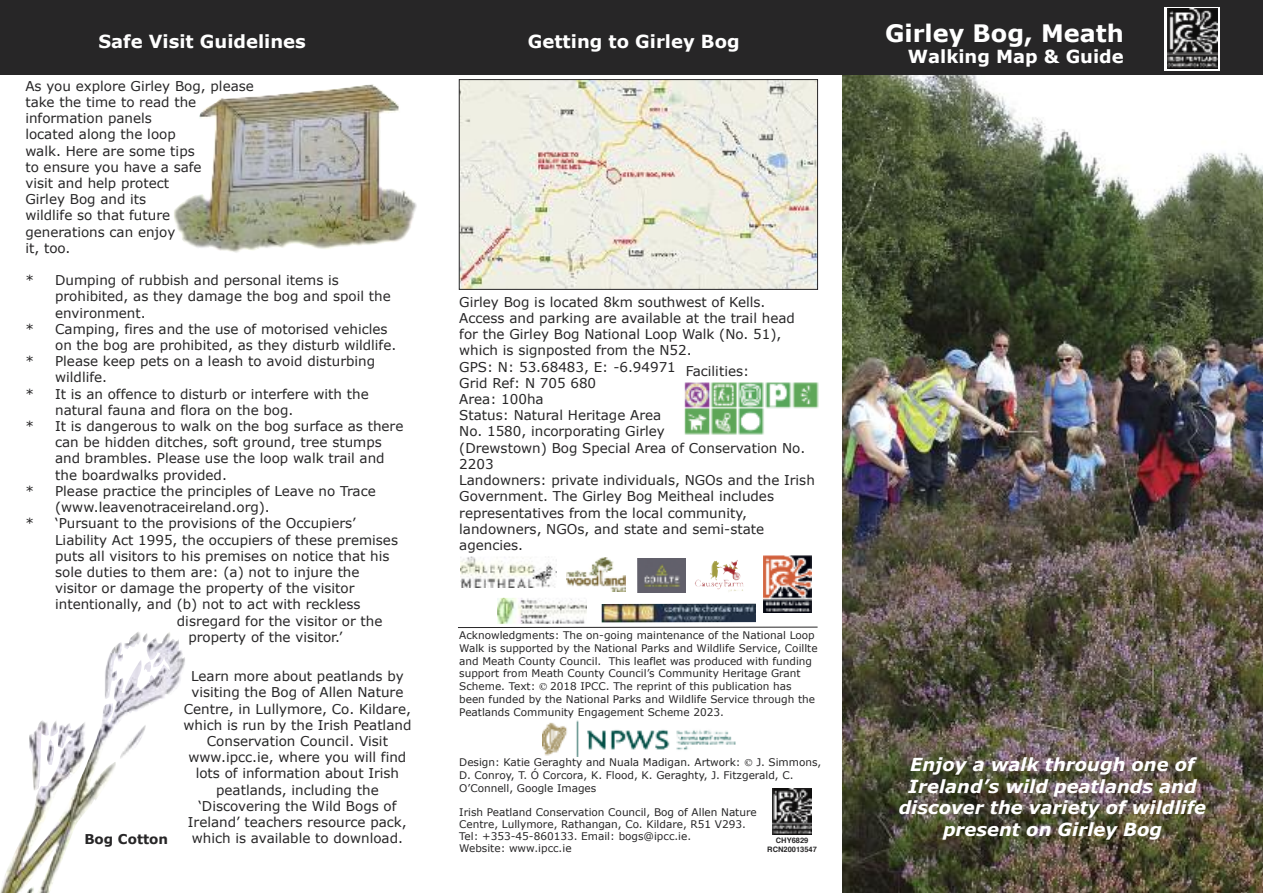
<style>
.page{position:relative;width:1263px;height:893px;background:#fff}
.page>*{position:absolute;margin:0;border:0;box-sizing:border-box;transform-origin:0 0}
.t1{font:700 24px "Verdana";color:#fff}
.t2{font:italic 700 18px/21.6px "Verdana";color:#fff;text-align:center}
.t3{font:700 18px "Verdana";color:#fff}
.t4{font:13.5px/16.2px "Verdana";color:#272627}
.t5{font:700 13.5px "Verdana";color:#272627}
.t6{font:10.5px/12.6px "Verdana";color:#272627}
.t7{font:700 7.5px/9px "Helvetica";color:#272627;text-align:center}
</style>
<div class="page">
<img style="left:843px;top:75px;width:420px;height:818px">
<div style="left:762px;top:555px;width:52px;height:61px;background:linear-gradient(to right,#fff,#fff)"></div>
<img style="left:763px;top:555px;width:48px;height:57px">
<img style="left:497px;top:598px;width:90px;height:26px">
<img style="left:566px;top:557px;width:59px;height:34px">
<svg style="left:637px;top:558px;width:58px;height:35px"></svg>
<img style="left:637px;top:558px;width:48px;height:34px">
<div style="left:0;top:0;width:1263px;height:75px;background:#272627"></div>
<img style="left:461px;top:81px;width:355px;height:207px">
<div style="left:459px;top:79px;width:359px;height:211px;border:1px solid #272627"></div>
<img style="left:174px;top:84px;width:243px;height:165px">
<img style="left:0;top:632px;width:185px;height:261px">
<img style="left:684px;top:382px;width:135px;height:53px">
<img style="left:602px;top:604px;width:154px;height:18px">
<img style="left:461px;top:557px;width:96px;height:31px">
<img style="left:695px;top:560px;width:45px;height:27px">
<hr style="left:458px;top:627px;width:359px;height:1px;background:#272627">
<img style="left:542px;top:720px;width:194px;height:37px">
<div style="left:1164px;top:7px;width:56px;height:63px;background:linear-gradient(to bottom,#fff,#fff)"></div>
<img style="left:1167px;top:9px;width:50px;height:59px">
<img style="left:772px;top:788px;width:40px;height:47px">
<h2 class="t3" style="left:98px;top:29px;width:209px">Safe Visit Guidelines</h2>
<h2 class="t3" style="left:528px;top:30px;width:213px">Getting to Girley Bog</h2>
<h1 class="t1" style="left:885px;top:18px;width:240px">Girley Bog, Meath</h1>
<h2 class="t3" style="left:908px;top:45px;width:217px">Walking Map &amp; Guide</h2>
<p class="t4" style="left:25px;top:77px;width:230px">As you explore Girley Bog, please take the time to read the information panels<br>located along the loop<br>walk. Here are some tips<br>to ensure you have a safe<br>visit and help protect<br>Girley Bog and its<br>wildlife so that future<br>generations can enjoy<br>it, too.</p>
<p class="t4" style="left:25px;top:272px;width:315px">* Dumping of rubbish and personal items is</p>
<p class="t4" style="left:55px;top:288px;width:337px">prohibited, as they damage the bog and spoil the</p>
<p class="t4" style="left:55px;top:304px;width:92px">environment.</p>
<p class="t4" style="left:25px;top:320px;width:364px">* Camping, fires and the use of motorised vehicles</p>
<p class="t4" style="left:55px;top:337px;width:343px">on the bog are prohibited, as they disturb wildlife.</p>
<p class="t4" style="left:25px;top:353px;width:351px">* Please keep pets on a leash to avoid disturbing</p>
<p class="t4" style="left:55px;top:369px;width:53px">wildlife.</p>
<p class="t4" style="left:25px;top:385px;width:345px">* It is an offence to disturb or interfere with the</p>
<p class="t4" style="left:55px;top:401px;width:240px">natural fauna and flora on the bog.</p>
<p class="t4" style="left:25px;top:418px;width:380px">* It is dangerous to walk on the bog surface as there</p>
<p class="t4" style="left:55px;top:434px;width:328px">can be hidden ditches, soft ground, tree stumps</p>
<p class="t4" style="left:55px;top:450px;width:331px">and brambles. Please use the loop walk trail and</p>
<p class="t4" style="left:55px;top:466px;width:173px">the boardwalks provided.</p>
<p class="t4" style="left:25px;top:482px;width:352px">* Please practice the principles of Leave no Trace</p>
<p class="t4" style="left:55px;top:499px;width:216px">(www.leavenotraceireland.org).</p>
<p class="t4" style="left:25px;top:515px;width:332px">* ‘Pursuant to the provisions of the Occupiers’</p>
<p class="t4" style="left:55px;top:531px;width:344px">Liability Act 1995, the occupiers of these premises</p>
<p class="t4" style="left:55px;top:547px;width:336px">puts all visitors to his premises on notice that his</p>
<p class="t4" style="left:55px;top:563px;width:306px">sole duties to them are: (a) not to injure the</p>
<p class="t4" style="left:55px;top:580px;width:301px">visitor or damage the property of the visitor</p>
<p class="t4" style="left:55px;top:596px;width:307px">intentionally, and (b) not to act with reckless</p>
<p class="t4" style="left:177px;top:612px;width:207px">disregard for the visitor or the</p>
<p class="t4" style="left:188px;top:628px;width:155px">property of the visitor.’</p>
<p class="t5" style="left:84px;top:831px;width:85px">Bog Cotton</p>
<p class="t4" style="left:183px;top:668px;width:229px;text-align:center">Learn more about peatlands by visiting the Bog of Allen Nature<br>Centre, in Lullymore, Co. Kildare, which is run by the Irish Peatland<br>Conservation Council. Visit www.ipcc.ie, where you will find lots of information about Irish peatlands, including the ‘Discovering the Wild Bogs of<br>Ireland’ teachers resource pack, which is available to download.</p>
<p class="t4" style="left:459px;top:293px;width:357px">Girley Bog is located 8km southwest of Kells.<br>Access and parking are available at the trail head for the Girley Bog National Loop Walk (No. 51), which is signposted from the N52.<br>GPS: N: 53.68483, E: -6.94971<br>Grid Ref: N 705 680<br>Area: 100ha<br>Status: Natural Heritage Area<br>No. 1580, incorporating Girley<br>(Drewstown) Bog Special Area of Conservation No.<br>2203<br>Landowners: private individuals, NGOs and the Irish Government. The Girley Bog Meitheal includes representatives from the local community, landowners, NGOs, and state and semi-state agencies.</p>
<p class="t4" style="left:686px;top:362px;width:65px">Facilities:</p>
<p class="t6" style="left:459px;top:629px;width:360px">Acknowledgments: The on-going maintenance of the National Loop Walk is supported by the National Parks and Wildlife Service, Coillte and Meath County Council. This leaflet was produced with funding support from Meath County Council’s Community Heritage Grant Scheme. Text:</p>
<p class="t6" style="left:459px;top:679px;width:357px;text-indent:91px">2018 IPCC. The reprint of this publication has been funded by the National Parks and Wildlife Service through the<br>Peatlands Community Engagement Scheme 2023.</p>
<p class="t6" style="left:459px;top:756px;width:283px">Design: Katie Geraghty and Nuala Madigan. Artwork:</p>
<p class="t6" style="left:459px;top:755px;width:364px;text-indent:297px">J. Simmons,<br>D. Conroy, T. Ó Corcora, K. Flood, K. Geraghty, J. Fitzgerald, C.<br>O’Connell, Google Images</p>
<p class="t6" style="left:459px;top:806px;width:299px;line-height:12px">Irish Peatland Conservation Council, Bog of Allen Nature Centre, Lullymore, Rathangan, Co. Kildare, R51 V293.<br>Tel: +353-45-860133. Email: bogs@ipcc.ie.<br>Website: www.ipcc.ie</p>
<p class="t7" style="left:767px;top:836px;width:51px">CHY6829<br>RCN20013547</p>
<h2 class="t2" style="left:899px;top:753px;width:309px">Enjoy a walk through one of<br>Ireland’s wild peatlands and discover the variety of wildlife present on Girley Bog</h2>
</div>
